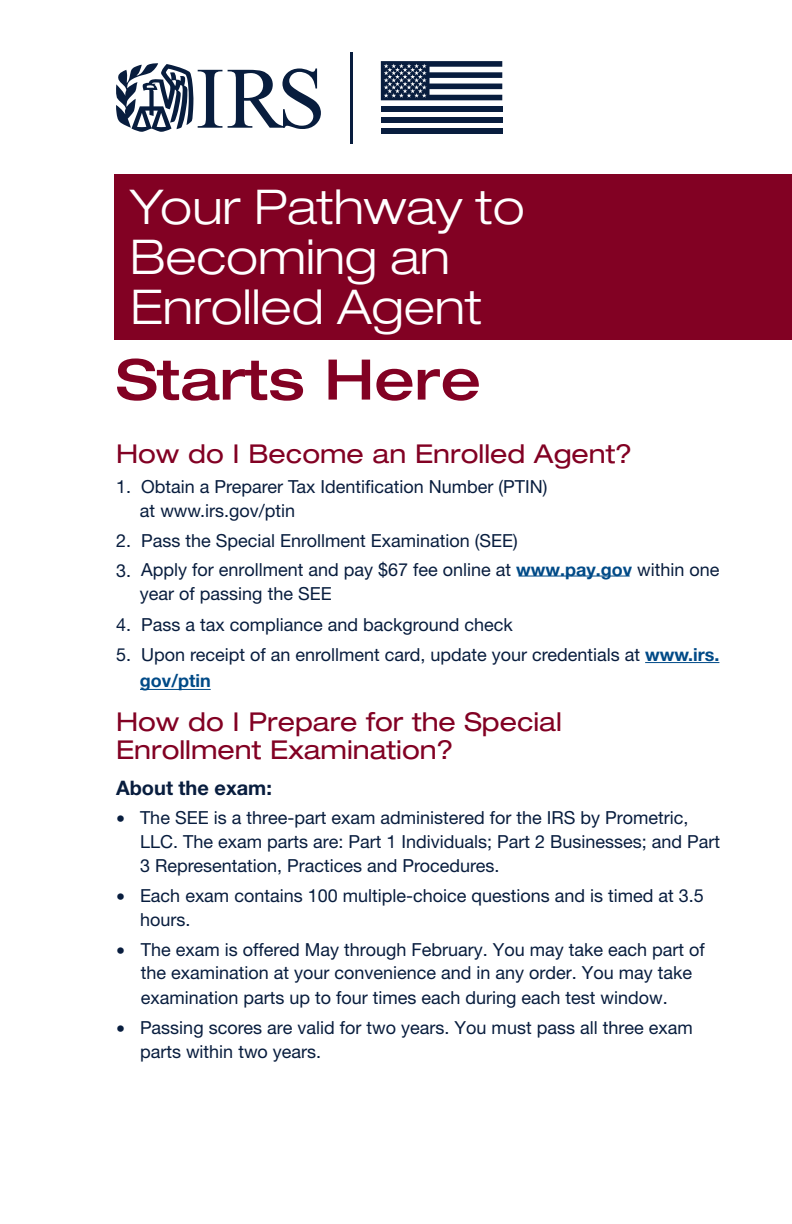
<style>
.page{position:relative;width:792px;height:1224px;background:#fff}
.page>*{position:absolute;margin:0;border:0;box-sizing:border-box;transform-origin:0 0}
.t1{font:500 expanded 56px "Helvetica Neue LT Std";color:#820123}
.t2{font:300 expanded 48px/50px "Helvetica Neue LT Std";color:#fff}
.t3{font:expanded 26px/28px "Helvetica Neue LT Std";color:#820123}
.t4{font:700 20px "Helvetica Neue LT Std";color:#081d3e}
.t5{font:18px/24px "Helvetica Neue LT Std";color:#081d3e}
.s1{font-weight:700;color:#004a87}
</style>
<div class="page">
<img style="left:222px;top:61px;width:281px;height:83px">
<hr style="left:645px;top:662px;width:74px;height:1px;background:#004a87">
<hr style="left:140px;top:689px;width:71px;height:1px;background:#004a87">
<hr style="left:519px;top:576px;width:111px;height:1px;background:#004a87">
<div style="left:114px;top:174px;width:678px;height:166px;background:#820123"></div>
<svg style="left:381px;top:61px;width:121px;height:39px"></svg>
<div style="left:381px;top:106px;width:121px;height:6px;background:#081d3e"></div>
<div style="left:381px;top:117px;width:121px;height:6px;background:#081d3e"></div>
<div style="left:381px;top:128px;width:121px;height:6px;background:#081d3e"></div>
<svg style="left:228px;top:68px;width:93px;height:61px"></svg>
<svg style="left:116px;top:63px;width:106px;height:69px"></svg>
<hr style="left:350px;top:52px;width:3px;height:91px;background:#081d3e">
<h1 class="t2" style="left:130px;top:182px;width:396px">Your Pathway to<br>Becoming an<br>Enrolled Agent</h1>
<p class="t1" style="left:116px;top:345px;width:367px">Starts Here</p>
<h2 class="t3" style="left:116px;top:439px;width:518px">How do I Become an Enrolled Agent?</h2>
<p class="t5" style="left:140px;top:474px;width:409px;text-indent:-24px">1. Obtain a Preparer Tax Identification Number (PTIN) at www.irs.gov/ptin</p>
<p class="t5" style="left:116px;top:528px;width:403px">2. Pass the Special Enrollment Examination (SEE)</p>
<p class="t5" style="left:140px;top:557px;width:581px;text-indent:-24px">3. Apply for enrollment and pay $67 fee online at <span class="s1">www.pay.gov</span> within one year of passing the SEE</p>
<p class="t5" style="left:116px;top:612px;width:398px">4. Pass a tax compliance and background check</p>
<p class="t5" style="left:140px;top:641px;width:581px;line-height:26.8px;text-indent:-24px">5. Upon receipt of an enrollment card, update your credentials at <span class="s1">www.irs. gov/ptin</span></p>
<h2 class="t3" style="left:116px;top:708px;width:447px">How do I Prepare for the Special<br>Enrollment Examination?</h2>
<p class="t4" style="left:116px;top:776px;width:157px">About the exam:</p>
<p class="t5" style="left:140px;top:806px;width:582px;text-indent:-24px">• The SEE is a three-part exam administered for the IRS by Prometric,<br>LLC. The exam parts are: Part 1 Individuals; Part 2 Businesses; and Part<br>3 Representation, Practices and Procedures.</p>
<p class="t5" style="left:140px;top:884px;width:565px;text-indent:-24px">• Each exam contains 100 multiple-choice questions and is timed at 3.5 hours.</p>
<p class="t5" style="left:141px;top:937px;width:566px;text-indent:-25px">• The exam is offered May through February. You may take each part of the examination at your convenience and in any order. You may take examination parts up to four times each during each test window.</p>
<p class="t5" style="left:140px;top:1016px;width:554px;text-indent:-24px">• Passing scores are valid for two years. You must pass all three exam parts within two years.</p>
</div>
